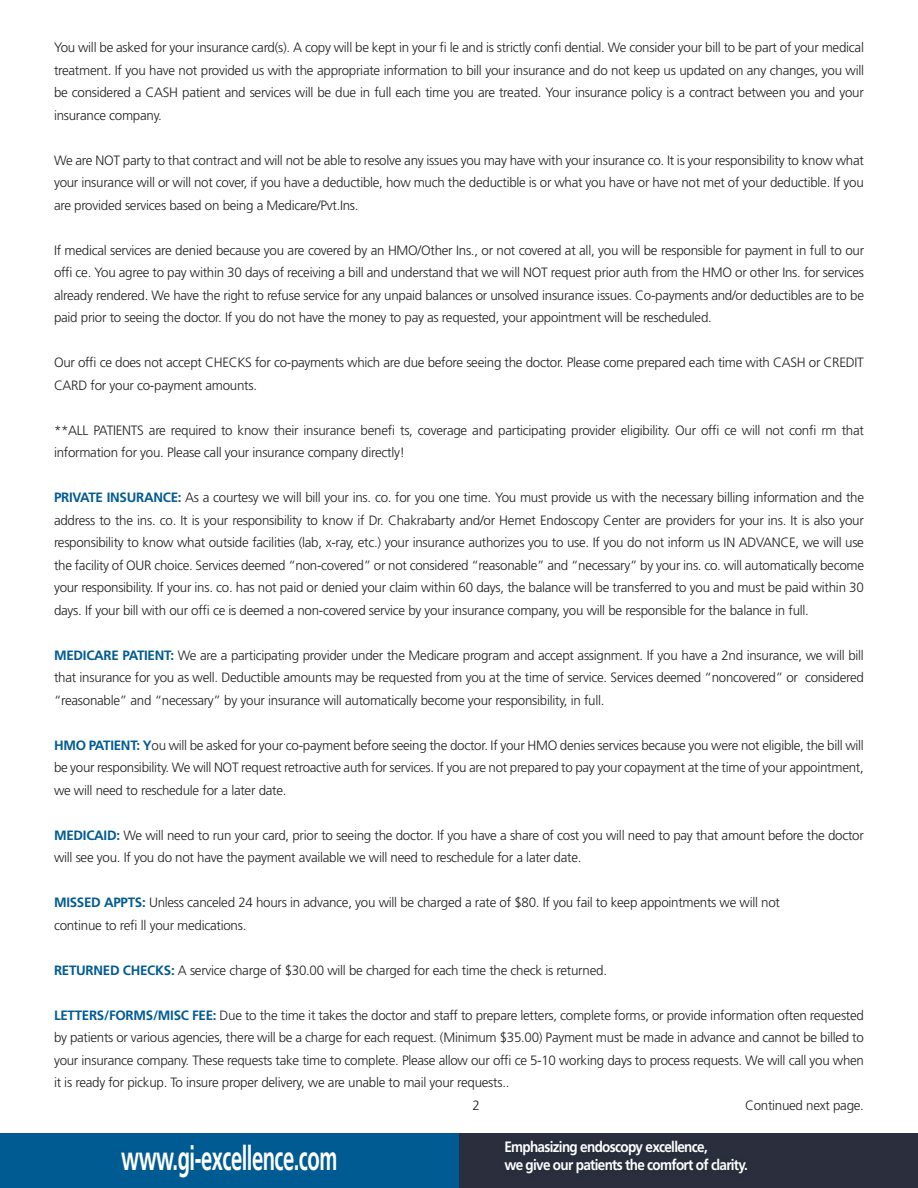
<style>
.page{position:relative;width:918px;height:1188px;background:#fff}
.page>*{position:absolute;margin:0;border:0;box-sizing:border-box;transform-origin:0 0}
.t1{font:700 33.75px "Frutiger LT Std";letter-spacing:-.025em;color:#fff;scale:.6 1}
.t2{font:700 15px/18px "Frutiger LT Std";letter-spacing:-.05em;color:#fff;scale:.9 1}
.t3{font:300 13.5px/22.5px "Frutiger LT Std";letter-spacing:-.02em;color:#231f20;text-align:justify}
.s1{font-weight:700;color:#005b92}
</style>
<div class="page">
<div style="left:0;top:1134px;width:459px;height:54px;background:#005b92"></div>
<div style="left:459px;top:1134px;width:459px;height:54px;background:#2a2e3d"></div>
<img style="left:498px;top:1133px;width:257px;height:1px">
<p class="t3" style="left:54px;top:37px;width:812px">You will be asked for your insurance card(s). A copy will be kept in your fi le and is strictly confi dential. We consider your bill to be part of your medical treatment. If you have not provided us with the appropriate information to bill your insurance and do not keep us updated on any changes, you will be considered a CASH patient and services will be due in full each time you are treated. Your insurance policy is a contract between you and your insurance company.</p>
<p class="t3" style="left:54px;top:149px;width:811px">We are NOT party to that contract and will not be able to resolve any issues you may have with your insurance co. It is your responsibility to know what your insurance will or will not cover, if you have a deductible, how much the deductible is or what you have or have not met of your deductible. If you are provided services based on being a Medicare/Pvt.Ins.</p>
<p class="t3" style="left:54px;top:239px;width:812px">If medical services are denied because you are covered by an HMO/Other Ins., or not covered at all, you will be responsible for payment in full to our offi ce. You agree to pay within 30 days of receiving a bill and understand that we will NOT request prior auth from the HMO or other Ins. for services already rendered. We have the right to refuse service for any unpaid balances or unsolved insurance issues. Co-payments and/or deductibles are to be paid prior to seeing the doctor. If you do not have the money to pay as requested, your appointment will be rescheduled.</p>
<p class="t3" style="left:54px;top:352px;width:811px">Our offi ce does not accept CHECKS for co-payments which are due before seeing the doctor. Please come prepared each time with CASH or CREDIT<br>CARD for your co-payment amounts.</p>
<p class="t3" style="left:54px;top:419px;width:811px">**ALL PATIENTS are required to know their insurance benefi ts, coverage and participating provider eligibility. Our offi ce will not confi rm that information for you. Please call your insurance company directly!</p>
<p class="t3" style="left:54px;top:487px;width:812px"><span class="s1">PRIVATE INSURANCE:</span> As a courtesy we will bill your ins. co. for you one time. You must provide us with the necessary billing information and the address to the ins. co. It is your responsibility to know if Dr. Chakrabarty and/or Hemet Endoscopy Center are providers for your ins. It is also your responsibility to know what outside facilities (lab, x-ray, etc.) your insurance authorizes you to use. If you do not inform us IN ADVANCE, we will use the facility of OUR choice. Services deemed “non-covered” or not considered “reasonable” and “necessary” by your ins. co. will automatically become your responsibility. If your ins. co. has not paid or denied your claim within 60 days, the balance will be transferred to you and must be paid within 30 days. If your bill with our offi ce is deemed a non-covered service by your insurance company, you will be responsible for the balance in full.</p>
<p class="t3" style="left:54px;top:644px;width:811px"><span class="s1">MEDICARE PATIENT:</span> We are a participating provider under the Medicare program and accept assignment. If you have a 2nd insurance, we will bill that insurance for you as well. Deductible amounts may be requested from you at the time of service. Services deemed “noncovered” or considered “reasonable” and “necessary” by your insurance will automatically become your responsibility, in full.</p>
<p class="t3" style="left:54px;top:734px;width:811px"><span class="s1">HMO PATIENT: Y</span>ou will be asked for your co-payment before seeing the doctor. If your HMO denies services because you were not eligible, the bill will be your responsibility. We will NOT request retroactive auth for services. If you are not prepared to pay your copayment at the time of your appointment, we will need to reschedule for a later date.</p>
<p class="t3" style="left:54px;top:824px;width:811px"><span class="s1">MEDICAID:</span> We will need to run your card, prior to seeing the doctor. If you have a share of cost you will need to pay that amount before the doctor will see you. If you do not have the payment available we will need to reschedule for a later date.</p>
<p class="t3" style="left:54px;top:892px;width:728px"><span class="s1">MISSED APPTS:</span> Unless canceled 24 hours in advance, you will be charged a rate of $80. If you fail to keep appointments we will not continue to refi ll your medications.</p>
<p class="t3" style="left:54px;top:959px;width:555px"><span class="s1">RETURNED CHECKS:</span> A service charge of $30.00 will be charged for each time the check is returned.</p>
<p class="t3" style="left:54px;top:1004px;width:811px"><span class="s1">LETTERS/FORMS/MISC FEE:</span> Due to the time it takes the doctor and staff to prepare letters, complete forms, or provide information often requested</p>
<p class="t3" style="left:54px;top:1027px;width:811px">by patients or various agencies, there will be a charge for each request. (Minimum $35.00) Payment must be made in advance and cannot be billed to</p>
<p class="t3" style="left:54px;top:1049px;width:812px">your insurance company. These requests take time to complete. Please allow our offi ce 5-10 working days to process requests. We will call you when</p>
<p class="t3" style="left:54px;top:1072px;width:457px">it is ready for pickup. To insure proper delivery, we are unable to mail your requests..</p>
<p class="t3" style="left:472px;top:1094px;width:9px">2</p>
<p class="t3" style="left:745px;top:1094px;width:120px">Continued next page.</p>
<p class="t1" style="left:121px;top:1138px;width:362px">www.gi-excellence.com</p>
<p class="t2" style="left:504px;top:1138px;width:272px">Emphasizing endoscopy excellence,<br>we give our patients the comfort of clarity.</p>
</div>
